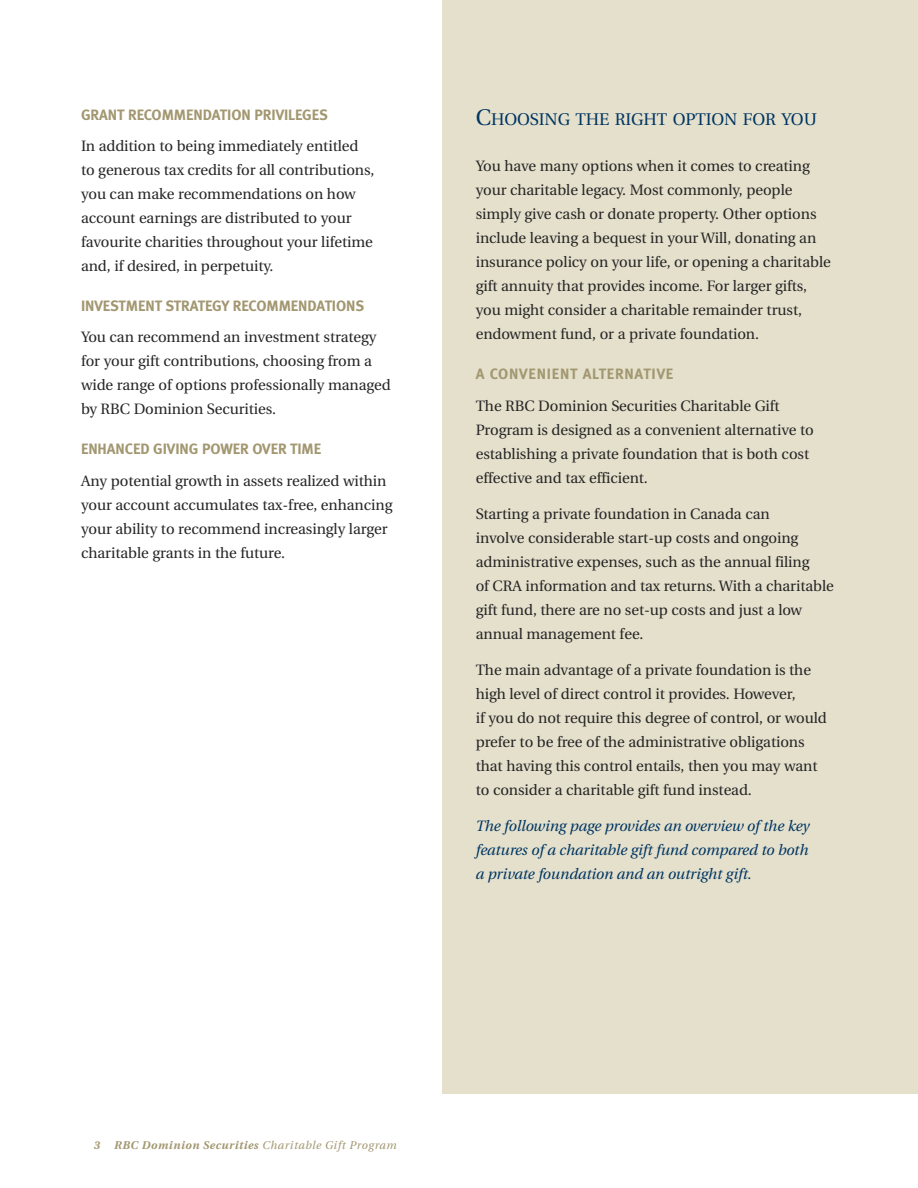
<style>
.page{position:relative;width:918px;height:1188px;background:#fff}
.page>*{position:absolute;margin:0;border:0;box-sizing:border-box;transform-origin:0 0}
.Head{font:16.8px "Utopia";letter-spacing:-.005em;color:#003562}
.Body{font:15px/24px "Utopia";letter-spacing:-.005em;color:#272525}
.Body-2{font:italic 15px/24px "Utopia";letter-spacing:-.005em;color:#003562;text-align:justify}
.Subhead{font:15px "Meta Bold LF";letter-spacing:-.005em;color:#a29770}
.Subhead-2{font:15px "Meta Bold LF";letter-spacing:.05em;color:#a29770}
.t1{font:italic 700 11.25px "Utopia";letter-spacing:.05em;color:#a29770}
.s1{font-size:22.5px}
.s2{font-weight:400}
</style>
<div class="page">
<div style="left:442px;top:0;width:476px;height:1094px;background:#e4e0cc"></div>
<p class="Subhead" style="left:81px;top:106px;width:248px">GRANT RECOMMENDATION PRIVILEGES</p>
<p class="Body" style="left:81px;top:134px;width:295px">In addition to being immediately entitled to generous tax credits for all contributions, you can make recommendations on how account earnings are distributed to your favourite charities throughout your lifetime and, if desired, in perpetuity.</p>
<p class="Subhead" style="left:81px;top:297px;width:285px">INVESTMENT STRATEGY RECOMMENDATIONS</p>
<p class="Body" style="left:81px;top:326px;width:311px">You can recommend an investment strategy for your gift contributions, choosing from a wide range of options professionally managed by RBC Dominion Securities.</p>
<p class="Subhead" style="left:81px;top:440px;width:242px">ENHANCED GIVING POWER OVER TIME</p>
<p class="Body" style="left:81px;top:469px;width:313px">Any potential growth in assets realized within your account accumulates tax-free, enhancing your ability to recommend increasingly larger charitable grants in the future.</p>
<p class="Head" style="left:476px;top:110px;width:343px"><span class="s1">C</span>HOOSING THE RIGHT OPTION FOR YOU</p>
<p class="Body" style="left:476px;top:155px;width:357px">You have many options when it comes to creating your charitable legacy. Most commonly, people simply give cash or donate property. Other options include leaving a bequest in your Will, donating an insurance policy on your life, or opening a charitable gift annuity that provides income. For larger gifts, you might consider a charitable remainder trust, endowment fund, or a private foundation.</p>
<p class="Subhead-2" style="left:476px;top:365px;width:199px">A CONVENIENT ALTERNATIVE</p>
<p class="Body" style="left:476px;top:394px;width:340px">The RBC Dominion Securities Charitable Gift Program is designed as a convenient alternative to establishing a private foundation that is both cost effective and tax efficient.</p>
<p class="Body" style="left:476px;top:502px;width:360px">Starting a private foundation in Canada can<br>involve considerable start-up costs and ongoing administrative expenses, such as the annual filing<br>of CRA information and tax returns. With a charitable gift fund, there are no set-up costs and just a low annual management fee.</p>
<p class="Body" style="left:476px;top:658px;width:353px">The main advantage of a private foundation is the high level of direct control it provides. However,<br>if you do not require this degree of control, or would prefer to be free of the administrative obligations that having this control entails, then you may want to consider a charitable gift fund instead.</p>
<p class="Body-2" style="left:476px;top:814px;width:335px">The following page provides an overview of the key features of a charitable gift fund compared to both a private foundation and an outright gift.</p>
<p class="t1" style="left:94px;top:1139px;width:304px">3 RBC Dominion Securities <span class="s2">Charitable Gift Program</span></p>
</div>
